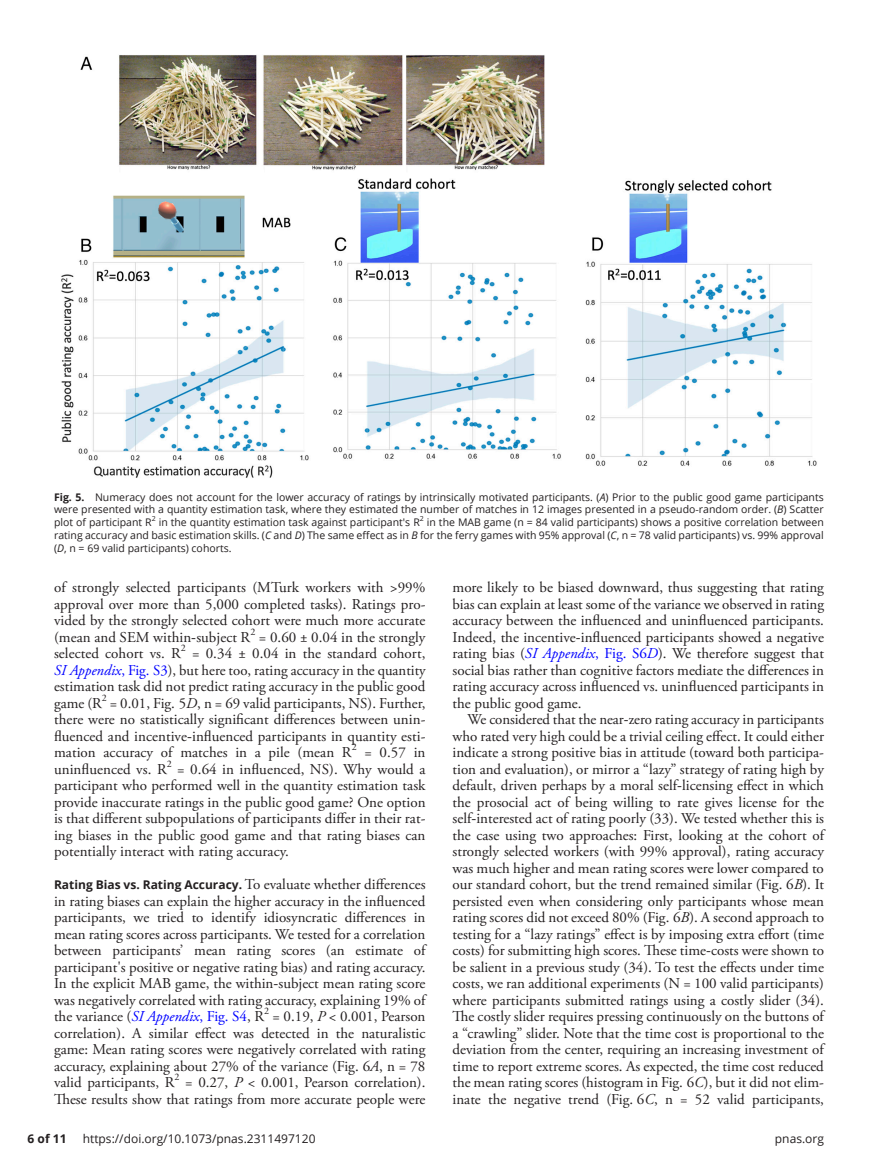
<style>
.page{position:relative;width:878px;height:1175px;background:#fff}
.page>*{position:absolute;margin:0;border:0;box-sizing:border-box;transform-origin:0 0}
.t1{font:15px/16.5px "Adobe Garamond Pro";color:#231f20;text-align:justify}
.t2{font:700 12px "Open Sans";color:#231f20}
.t3{font:12px "Open Sans";color:#231f20}
.t4{font:10.5px/12.8px "Open Sans";color:#231f20;text-align:justify}
.t5{font:10.05px "Adobe Garamond Pro";color:#231f20}
.t6{font:7.05px "Open Sans";color:#231f20}
.s1{font-weight:700}
.s2{font-style:italic}
.s3{font-family:"STIX"}
.s4{font-style:italic;color:#00f}
.s5{color:#00f}
.s6{font-family:"Adobe Garamond Pro";font-weight:400;font-size:15px}
</style>
<div class="page">
<img style="left:61px;top:55px;width:756px;height:423px">
<p class="t4" style="left:54px;top:490px;width:771px"><span class="s1">Fig. 5.</span> Numeracy does not account for the lower accuracy of ratings by intrinsically motivated participants. (<span class="s2">A</span>) Prior to the public good game participants were presented with a quantity estimation task, where they estimated the number of matches in 12 images presented in a pseudo<span class="s3">-</span>random order. (<span class="s2">B</span>) Scatter plot of participant R</p>
<p class="t6" style="left:152px;top:514px;width:5px">2</p>
<p class="t4" style="left:159px;top:515px;width:262px">in the quantity estimation task against participant's R</p>
<p class="t6" style="left:419px;top:514px;width:5px">2</p>
<p class="t4" style="left:54px;top:515px;width:771px;text-indent:372px">in the MAB game (n = 84 valid participants) shows a positive correlation between rating accuracy and basic estimation skills. (<span class="s2">C</span> and <span class="s2">D</span>) The same effect as in <span class="s2">B</span> for the ferry games with 95% approval (<span class="s2">C</span>, n = 78 valid participants) vs. 99% approval (<span class="s2">D</span>, n = 69 valid participants) cohorts.</p>
<p class="t1" style="left:54px;top:579px;width:373px">of strongly selected participants (MTurk workers with &gt;99% approval over more than 5,000 completed tasks). Ratings pro&shy;vided by the strongly selected cohort were much more accurate (mean and SEM within<span class="s3">-</span>subject R</p>
<p class="t5" style="left:250px;top:625px;width:6px">2</p>
<p class="t1" style="left:259px;top:629px;width:168px">= 0.60 ± 0.04 in the strongly</p>
<p class="t1" style="left:54px;top:645px;width:128px">selected cohort vs. R</p>
<p class="t5" style="left:181px;top:642px;width:6px">2</p>
<p class="t1" style="left:54px;top:645px;width:373px;text-indent:138px">= 0.34 ± 0.04 in the standard cohort, <span class="s4">SI Appendix</span><span class="s5">, Fig. S3</span>), but here too, rating accuracy in the quantity estimation task did not predict rating accuracy in the public good game (R</p>
<p class="t5" style="left:102px;top:691px;width:6px">2</p>
<p class="t1" style="left:54px;top:695px;width:373px;text-indent:56px">= 0.01, Fig. 5<span class="s2">D</span>, n = 69 valid participants, NS). Further, there were no statistically significant differences between unin&shy;fluenced and incentive<span class="s3">-</span>influenced participants in quantity esti&shy;mation accuracy of matches in a pile (mean R</p>
<p class="t5" style="left:351px;top:741px;width:6px">2</p>
<p class="t1" style="left:364px;top:744px;width:63px">= 0.57 in</p>
<p class="t1" style="left:54px;top:761px;width:114px">uninfluenced vs. R</p>
<p class="t5" style="left:167px;top:757px;width:6px">2</p>
<p class="t1" style="left:54px;top:761px;width:373px;text-indent:123px">= 0.64 in influenced, NS). Why would a participant who performed well in the quantity estimation task provide inaccurate ratings in the public good game? One option is that different subpopulations of participants differ in their rat&shy;ing biases in the public good game and that rating biases can potentially interact with rating accuracy.</p>
<p class="t2" style="left:54px;top:876px;width:373px">Rating Bias vs. Rating Accuracy. <span class="s6">To evaluate whether differences</span></p>
<p class="t1" style="left:54px;top:893px;width:373px">in rating biases can explain the higher accuracy in the influenced participants, we tried to identify idiosyncratic differences in mean rating scores across participants. We tested for a correlation between participants’ mean rating scores (an estimate of participant's positive or negative rating bias) and rating accuracy.<br>In the explicit MAB game, the within<span class="s3">-</span>subject mean rating score was negatively correlated with rating accuracy, explaining 19% of the variance (<span class="s4">SI Appendix</span><span class="s5">, Fig. S4</span>, R</p>
<p class="t5" style="left:264px;top:1005px;width:6px">2</p>
<p class="t1" style="left:54px;top:1008px;width:373px;text-indent:218px">= 0.19, <span class="s2">P</span> &lt; 0.001, Pearson correlation). A similar effect was detected in the naturalistic game: Mean rating scores were negatively correlated with rating accuracy, explaining about 27% of the variance (Fig. 6<span class="s2">A</span>, n = 78 valid participants, R</p>
<p class="t5" style="left:174px;top:1071px;width:6px">2</p>
<p class="t1" style="left:54px;top:1074px;width:373px;text-align:right">= 0.27, <span class="s2">P</span> &lt; 0.001, Pearson correlation).<br>These results show that ratings from more accurate people were</p>
<p class="t1" style="left:452px;top:579px;width:373px">more likely to be biased downward, thus suggesting that rating bias can explain at least some of the variance we observed in rating accuracy between the influenced and uninfluenced participants.<br>Indeed, the incentive<span class="s3">-</span>influenced participants showed a negative rating bias (<span class="s4">SI Appendix</span><span class="s5">, Fig. S6</span><span class="s4">D</span>). We therefore suggest that social bias rather than cognitive factors mediate the differences in rating accuracy across influenced vs. uninfluenced participants in the public good game.</p>
<p class="t1" style="left:452px;top:711px;width:373px;text-indent:15px">We considered that the near<span class="s3">-</span>zero rating accuracy in participants who rated very high could be a trivial ceiling effect. It could either indicate a strong positive bias in attitude (toward both participa&shy;tion and evaluation), or mirror a “lazy” strategy of rating high by default, driven perhaps by a moral self<span class="s3">-</span>licensing effect in which the prosocial act of being willing to rate gives license for the self<span class="s3">-</span>interested act of rating poorly (33). We tested whether this is the case using two approaches: First, looking at the cohort of strongly selected workers (with 99% approval), rating accuracy was much higher and mean rating scores were lower compared to our standard cohort, but the trend remained similar (Fig. 6<span class="s2">B</span>). It persisted even when considering only participants whose mean rating scores did not exceed 80% (Fig. 6<span class="s2">B</span>). A second approach to testing for a “lazy ratings” effect is by imposing extra effort (time costs) for submitting high scores. These time<span class="s3">-</span>costs were shown to be salient in a previous study (34). To test the effects under time costs, we ran additional experiments (N = 100 valid participants) where participants submitted ratings using a costly slider (34).<br>The costly slider requires pressing continuously on the buttons of a “crawling” slider. Note that the time cost is proportional to the deviation from the center, requiring an increasing investment of time to report extreme scores. As expected, the time cost reduced the mean rating scores (histogram in Fig. 6<span class="s2">C</span>), but it did not elim&shy;inate the negative trend (Fig. 6<span class="s2">C</span>, n = 52 valid participants,</p>
<p class="t2" style="left:28px;top:1130px;width:40px">6 of 11</p>
<p class="t3" style="left:83px;top:1130px;width:234px">https://doi.org/10.1073/pnas.2311497120</p>
<p class="t3" style="left:774px;top:1130px;width:51px">pnas.org</p>
</div>
